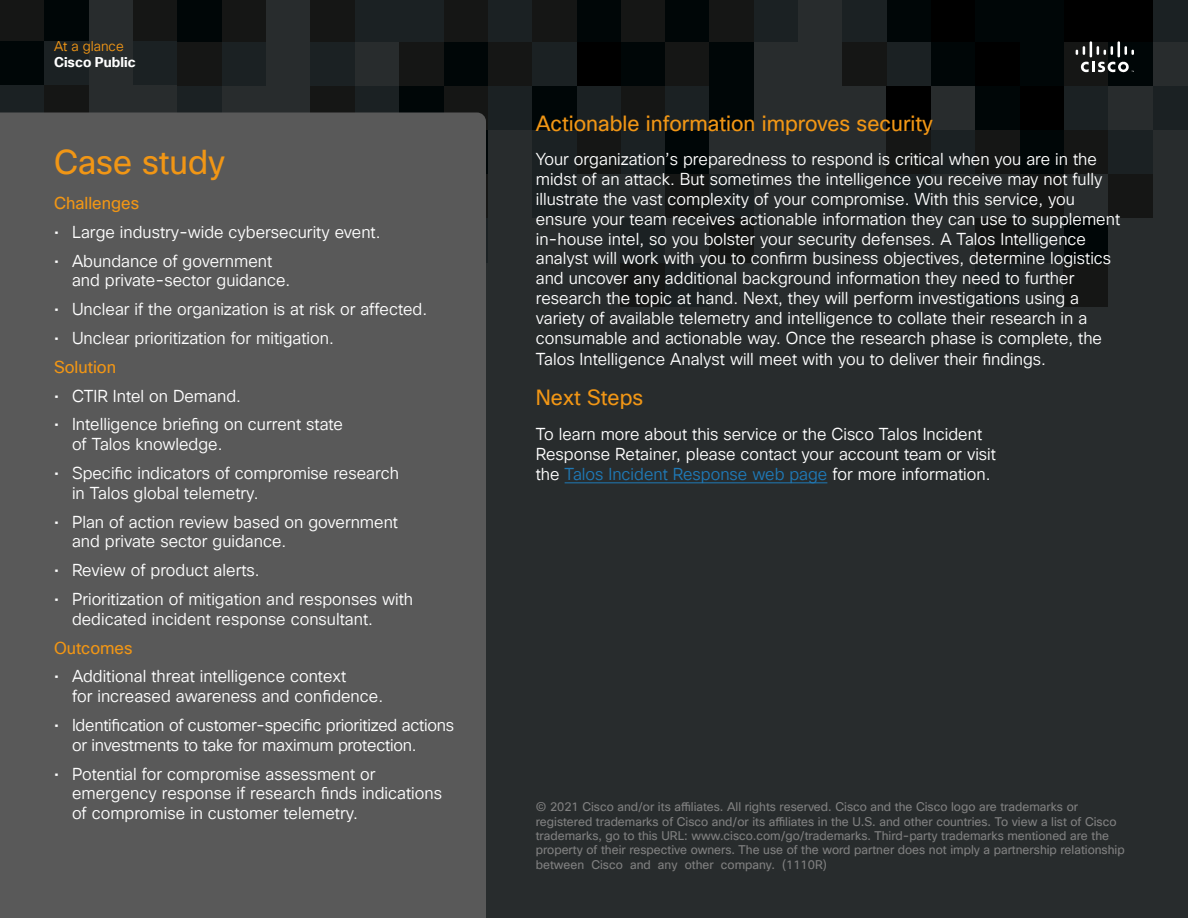
<style>
.page{position:relative;width:1188px;height:918px;background:#282c2d}
.page>*{position:absolute;margin:0;border:0;box-sizing:border-box;transform-origin:0 0}
.Paragraph_Style_Head{font:33px "Cisco Sans Global";color:#f19615}
.t1{font:21px "Cisco Sans Global";color:#f19615}
.t2{font:300 16.5px/19.8px "Cisco Sans Global";color:#fff}
.Paragraph_Style_Body{font:16.5px "Cisco Sans Global";color:#f19615}
.t3{font:700 13.5px "Cisco Sans Global";color:#fff}
.t4{font:300 13.5px "Cisco Sans Global";color:#f19615}
.t5{font:12px/14.4px "Cisco Sans Global";color:#808080}
.s1{color:#1f79b6}
</style>
<div class="page">
<div style="left:0;top:0;width:44px;height:41px;background:#151615"></div>
<div style="left:44px;top:0;width:45px;height:41px;background:#000607"></div>
<div style="left:133px;top:0;width:44px;height:41px;background:#151615"></div>
<div style="left:0;top:41px;width:44px;height:45px;background:#000607"></div>
<div style="left:44px;top:41px;width:45px;height:45px;background:#1b2123"></div>
<div style="left:133px;top:41px;width:44px;height:45px;background:#1b2123"></div>
<div style="left:0;top:86px;width:44px;height:44px;background:#1b2123"></div>
<div style="left:44px;top:86px;width:45px;height:44px;background:#151615"></div>
<div style="left:1064px;top:262px;width:44px;height:44px;background:#151615"></div>
<div style="left:975px;top:262px;width:44px;height:44px;background:#1b2123"></div>
<div style="left:665px;top:262px;width:44px;height:44px;background:#1b2123"></div>
<div style="left:621px;top:262px;width:44px;height:44px;background:#151615"></div>
<svg style="left:310px;top:0;width:488px;height:262px"></svg>
<svg style="left:177px;top:0;width:89px;height:112px"></svg>
<svg style="left:842px;top:0;width:346px;height:262px"></svg>
<div style="left:0;top:112px;width:486px;height:806px;background:#595959"></div>
<hr style="left:565px;top:482px;width:262px;height:1px;background:#1f79b6">
<p class="t4" style="left:54px;top:39px;width:71px">At a glance</p>
<p class="t3" style="left:54px;top:55px;width:83px">Cisco Public</p>
<p class="Paragraph_Style_Head" style="left:54px;top:144px;width:173px">Case study</p>
<p class="Paragraph_Style_Body" style="left:54px;top:194px;width:87px">Challenges</p>
<p class="t2" style="left:54px;top:222px;width:328px">• Large industry-wide cybersecurity event.</p>
<p class="t2" style="left:72px;top:251px;width:220px;text-indent:-18px">• Abundance of government and private-sector guidance.</p>
<p class="t2" style="left:54px;top:300px;width:375px">• Unclear if the organization is at risk or affected.</p>
<p class="t2" style="left:54px;top:328px;width:281px">• Unclear prioritization for mitigation.</p>
<p class="Paragraph_Style_Body" style="left:54px;top:357px;width:64px">Solution</p>
<p class="t2" style="left:54px;top:386px;width:188px">• CTIR Intel on Demand.</p>
<p class="t2" style="left:72px;top:415px;width:273px;text-indent:-18px">• Intelligence briefing on current state of Talos knowledge.</p>
<p class="t2" style="left:72px;top:463px;width:329px;text-indent:-18px">• Specific indicators of compromise research in Talos global telemetry.</p>
<p class="t2" style="left:72px;top:512px;width:328px;text-indent:-18px">• Plan of action review based on government and private sector guidance.</p>
<p class="t2" style="left:54px;top:561px;width:207px">• Review of product alerts.</p>
<p class="t2" style="left:72px;top:589px;width:343px;text-indent:-18px">• Prioritization of mitigation and responses with dedicated incident response consultant.</p>
<p class="Paragraph_Style_Body" style="left:54px;top:638px;width:80px">Outcomes</p>
<p class="t2" style="left:72px;top:667px;width:313px;text-indent:-18px">• Additional threat intelligence context<br>for increased awareness and confidence.</p>
<p class="t2" style="left:72px;top:715px;width:384px;text-indent:-18px">• Identification of customer-specific prioritized actions or investments to take for maximum protection.</p>
<p class="t2" style="left:72px;top:764px;width:372px;text-indent:-18px">• Potential for compromise assessment or emergency response if research finds indications of compromise in customer telemetry.</p>
<p class="t1" style="left:536px;top:111px;width:399px">Actionable information improves security</p>
<p class="t2" style="left:536px;top:150px;width:586px">Your organization’s preparedness to respond is critical when you are in the midst of an attack. But sometimes the intelligence you receive may not fully illustrate the vast complexity of your compromise. With this service, you ensure your team receives actionable information they can use to supplement in-house intel, so you bolster your security defenses. A Talos Intelligence analyst will work with you to confirm business objectives, determine logistics and uncover any additional background information they need to further research the topic at hand. Next, they will perform investigations using a variety of available telemetry and intelligence to collate their research in a consumable and actionable way. Once the research phase is complete, the</p>
<p class="t2" style="left:536px;top:350px;width:512px">Talos Intelligence Analyst will meet with you to deliver their findings.</p>
<p class="t1" style="left:536px;top:386px;width:109px">Next Steps</p>
<p class="t2" style="left:536px;top:425px;width:462px">To learn more about this service or the Cisco Talos Incident<br>Response Retainer, please contact your account team or visit the <span class="s1">Talos Incident Response web page</span> for more information.</p>
<p class="t5" style="left:536px;top:800px;width:590px">© 2021 Cisco and/or its affiliates. All rights reserved. Cisco and the Cisco logo are trademarks or registered trademarks of Cisco and/or its affiliates in the U.S. and other countries. To view a list of Cisco trademarks, go to this URL: www.cisco.com/go/trademarks. Third-party trademarks mentioned are the property of their respective owners. The use of the word partner does not imply a partnership relationship between Cisco and any other company. (1110R)</p>
</div>
